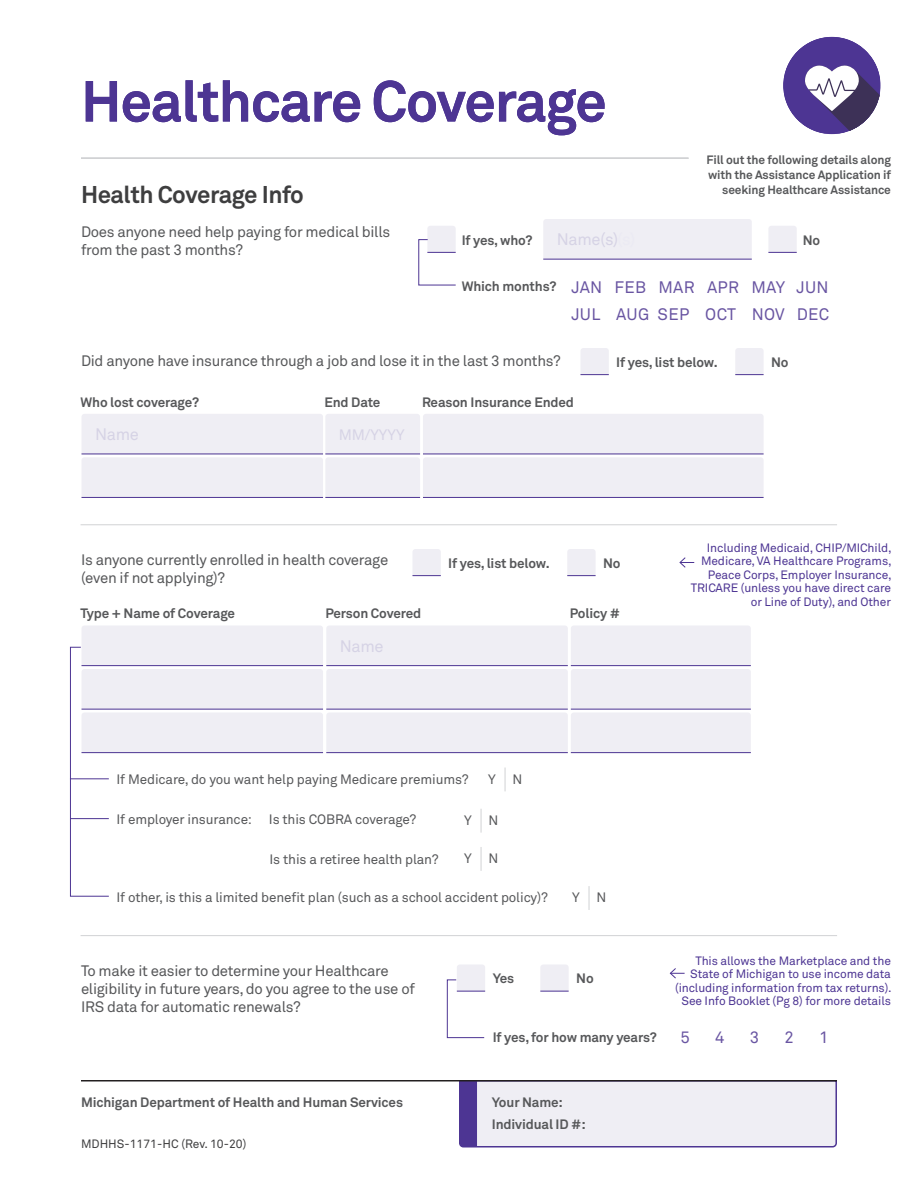
<style>
.page{position:relative;width:918px;height:1188px;background:#fff}
.page>*{position:absolute;margin:0;border:0;box-sizing:border-box;transform-origin:0 0}
.t1{font:700 57px "Akkurat Std";letter-spacing:-.025em;color:#4d3593}
.t2{font:700 24px "Akkurat Std";letter-spacing:-.02em;color:#3e3e3f}
.Instruction{font:16.5px/27px "Akkurat Std";letter-spacing:.02em;color:#6955a2}
.t3{font:16.5px "Akkurat Std";letter-spacing:-.02em;color:#d6d3e5}
.Instruction-2{font:15px/18px "Akkurat Std";letter-spacing:-.02em;color:#57585a}
.t4{font:15px "Akkurat Std";letter-spacing:.01em;color:#d6d3e5}
.Instruction-3{font:700 13.5px "Akkurat Std";letter-spacing:-.01em;color:#57585a}
.Instruction-4{font:13.5px "Akkurat Std";letter-spacing:-.01em;color:#57585a}
.Blue_side_note{font:12px/13.5px "Akkurat Std";letter-spacing:-.01em;color:#4d3593;text-align:right}
.Side_note_instructio{font:700 12px/15px "Akkurat Std";letter-spacing:-.01em;color:#57585a;text-align:right}
.t5{font:12px "Akkurat Std";color:#3e3e3f}
.s1{color:#ebeaf3}
</style>
<div class="page">
<div style="left:543px;top:219px;width:209px;height:40px;background:#efeef4"></div>
<hr style="left:543px;top:259px;width:209px;height:1px;background:#4d3593">
<svg style="left:768px;top:226px;width:29px;height:27px"></svg>
<svg style="left:418px;top:226px;width:38px;height:60px"></svg>
<svg style="left:580px;top:348px;width:29px;height:27px"></svg>
<svg style="left:412px;top:549px;width:29px;height:27px"></svg>
<svg style="left:735px;top:348px;width:29px;height:27px"></svg>
<svg style="left:567px;top:549px;width:29px;height:27px"></svg>
<svg style="left:540px;top:965px;width:29px;height:27px"></svg>
<svg style="left:82px;top:414px;width:682px;height:84px;background:#eceaf2"></svg>
<hr style="left:325px;top:497px;width:95px;height:1px;background:#4d3593">
<svg style="left:70px;top:626px;width:681px;height:284px"></svg>
<hr style="left:81px;top:157px;width:607px;height:2px;background:#d1d2d4">
<svg style="left:459px;top:1082px;width:378px;height:66px;background:#e3e1ed"></svg>
<hr style="left:81px;top:1080px;width:756px;height:2px;background:#231f20">
<svg style="left:783px;top:37px;width:97px;height:97px"></svg>
<svg style="left:447px;top:965px;width:38px;height:73px"></svg>
<hr style="left:81px;top:935px;width:756px;height:1px;background:#d1d2d4">
<hr style="left:81px;top:524px;width:756px;height:1px;background:#d1d2d4">
<svg style="left:669px;top:968px;width:16px;height:11px"></svg>
<svg style="left:679px;top:557px;width:15px;height:11px"></svg>
<h1 class="t1" style="left:81px;top:66px;width:527px">Healthcare Coverage</h1>
<h2 class="t2" style="left:81px;top:180px;width:224px">Health Coverage Info</h2>
<p class="Instruction-2" style="left:81px;top:223px;width:311px">Does anyone need help paying for medical bills from the past 3 months?</p>
<p class="Side_note_instructio" style="left:707px;top:152px;width:186px">Fill out the following details along with the Assistance Application if seeking Healthcare Assistance</p>
<p class="t3" style="left:557px;top:230px;width:80px">Name(s)<span class="s1">(s)</span></p>
<p class="Instruction-3" style="left:462px;top:231px;width:72px">If yes, who?</p>
<p class="Instruction-3" style="left:462px;top:278px;width:96px">Which months?</p>
<p class="Instruction-3" style="left:803px;top:231px;width:19px">No</p>
<p class="Instruction" style="left:571px;top:274px;width:259px">JAN FEB MAR APR MAY JUN<br>JUL AUG SEP OCT NOV DEC</p>
<p class="Instruction-2" style="left:81px;top:352px;width:481px">Did anyone have insurance through a job and lose it in the last 3 months?</p>
<p class="Instruction-3" style="left:81px;top:394px;width:120px">Who lost coverage?</p>
<p class="t3" style="left:95px;top:425px;width:45px">Name</p>
<p class="Instruction-3" style="left:324px;top:394px;width:57px">End Date</p>
<p class="Instruction-3" style="left:422px;top:394px;width:154px">Reason Insurance Ended</p>
<p class="t4" style="left:339px;top:426px;width:67px">MM/YYYY</p>
<p class="Instruction-3" style="left:616px;top:354px;width:103px">If yes, list below.</p>
<p class="Instruction-3" style="left:771px;top:354px;width:19px">No</p>
<p class="Instruction-2" style="left:81px;top:551px;width:309px">Is anyone currently enrolled in health coverage</p>
<p class="Instruction-2" style="left:81px;top:569px;width:146px">(even if not applying)?</p>
<p class="Instruction-3" style="left:448px;top:555px;width:103px">If yes, list below.</p>
<p class="Instruction-3" style="left:603px;top:555px;width:19px">No</p>
<p class="Instruction-3" style="left:81px;top:605px;width:156px">Type + Name of Coverage</p>
<p class="Instruction-3" style="left:325px;top:605px;width:98px">Person Covered</p>
<p class="Instruction-3" style="left:570px;top:605px;width:52px">Policy #</p>
<p class="t3" style="left:340px;top:637px;width:45px">Name</p>
<p class="Blue_side_note" style="left:701px;top:541px;width:192px;text-align:center">Including Medicaid, CHIP/MIChild,<br>Medicare, VA Healthcare Programs,</p>
<p class="Blue_side_note" style="left:691px;top:568px;width:202px">Peace Corps, Employer Insurance,<br>TRICARE (unless you have direct care or Line of Duty), and Other</p>
<p class="Instruction-4" style="left:116px;top:772px;width:354px">If Medicare, do you want help paying Medicare premiums?</p>
<p class="Instruction-4" style="left:116px;top:811px;width:301px">If employer insurance: Is this COBRA coverage?</p>
<p class="Instruction-4" style="left:270px;top:851px;width:171px">Is this a retiree health plan?</p>
<p class="Instruction-4" style="left:116px;top:889px;width:433px">If other, is this a limited benefit plan (such as a school accident policy)?</p>
<p class="Instruction-4" style="left:488px;top:771px;width:35px">Y N</p>
<p class="Instruction-4" style="left:464px;top:813px;width:35px">Y N</p>
<p class="Instruction-4" style="left:464px;top:851px;width:35px">Y N</p>
<p class="Instruction-4" style="left:572px;top:890px;width:35px">Y N</p>
<p class="Instruction-2" style="left:81px;top:962px;width:335px">To make it easier to determine your Healthcare eligibility in future years, do you agree to the use of<br>IRS data for automatic renewals?</p>
<p class="Instruction-3" style="left:493px;top:970px;width:23px">Yes</p>
<p class="Instruction-3" style="left:576px;top:970px;width:19px">No</p>
<p class="Instruction-3" style="left:493px;top:1029px;width:166px">If yes, for how many years?</p>
<p class="Blue_side_note" style="left:675px;top:954px;width:218px">This allows the Marketplace and the State of Michigan to use income data (including information from tax returns).<br>See Info Booklet (Pg 8) for more details</p>
<p class="Instruction" style="left:681px;top:1024px;width:11px">5</p>
<p class="Instruction" style="left:715px;top:1024px;width:11px">4</p>
<p class="Instruction" style="left:750px;top:1024px;width:11px">3</p>
<p class="Instruction" style="left:784px;top:1024px;width:11px">2</p>
<p class="Instruction" style="left:819px;top:1024px;width:11px">1</p>
<p class="Instruction-3" style="left:81px;top:1094px;width:324px">Michigan Department of Health and Human Services</p>
<p class="Instruction-3" style="left:492px;top:1094px;width:73px">Your Name:</p>
<p class="t5" style="left:81px;top:1136px;width:167px">MDHHS-1171-HC (Rev. 10-20)</p>
<p class="Instruction-3" style="left:492px;top:1116px;width:95px">Individual ID #:</p>
</div>
